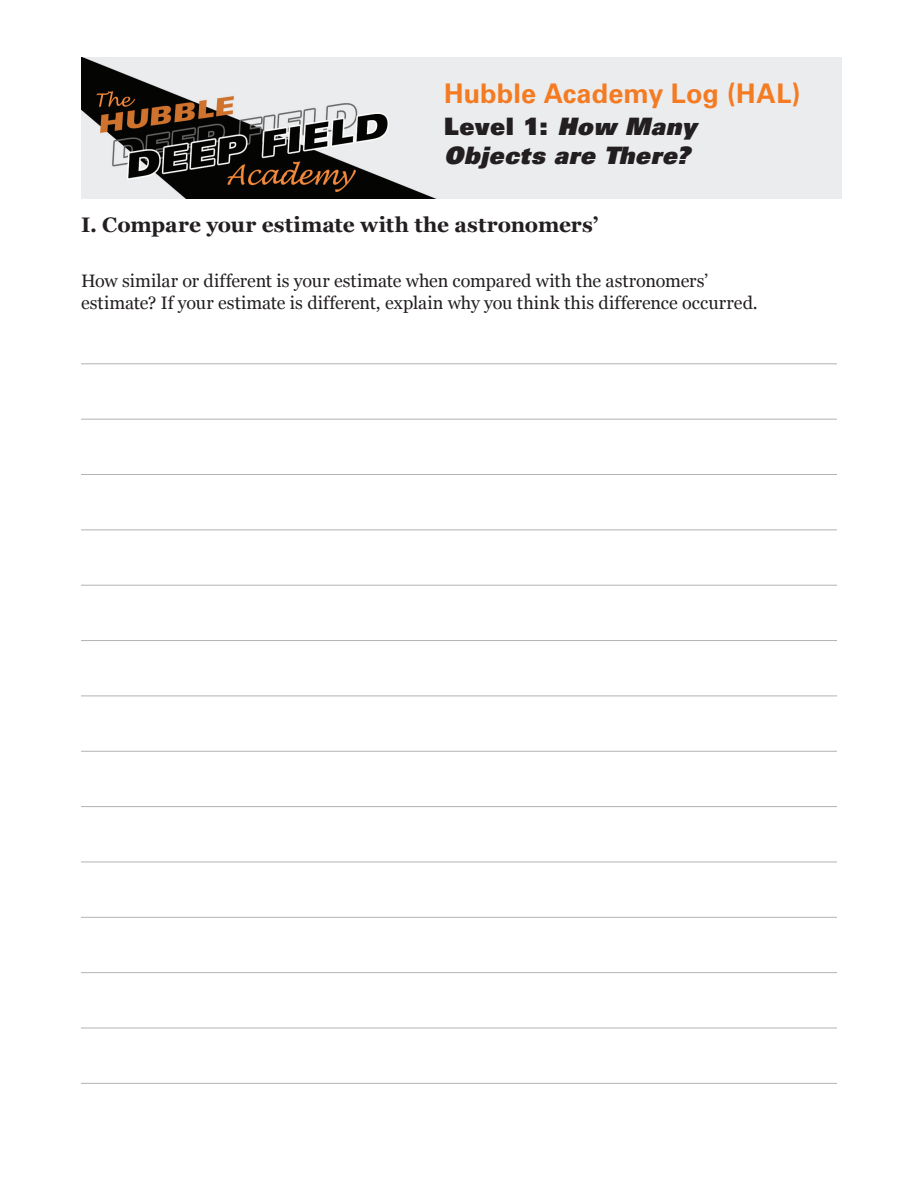
<style>
.page{position:relative;width:918px;height:1188px;background:#fff}
.page>*{position:absolute;margin:0;border:0;box-sizing:border-box;transform-origin:0 0}
.t1{font:700 27px "Univers LT Std";letter-spacing:.005em;color:#f47b21}
.t2{font:24px "Univers LT Std X Black Obl";letter-spacing:.02em;color:#231f20}
.t3{font:24px "Univers LT Std X Black";letter-spacing:.02em;color:#231f20}
.t4{font:700 21px "Georgia";color:#231f20}
.t5{font:18px/21.6px "Georgia";color:#231f20}
.s1{font-family:"Univers LT Std X Black Obl"}
</style>
<div class="page">
<img style="left:81px;top:58px;width:760px;height:140px">
<hr style="left:81px;top:363px;width:756px;height:1px;background:#b2b3b7">
<hr style="left:81px;top:419px;width:756px;height:1px;background:#b2b3b7">
<hr style="left:81px;top:474px;width:756px;height:1px;background:#b2b3b7">
<hr style="left:81px;top:529px;width:756px;height:1px;background:#b2b3b7">
<hr style="left:81px;top:585px;width:756px;height:1px;background:#b2b3b7">
<hr style="left:81px;top:640px;width:756px;height:1px;background:#b2b3b7">
<hr style="left:81px;top:696px;width:756px;height:1px;background:#b2b3b7">
<hr style="left:81px;top:751px;width:756px;height:1px;background:#b2b3b7">
<hr style="left:81px;top:806px;width:756px;height:1px;background:#b2b3b7">
<hr style="left:81px;top:862px;width:756px;height:1px;background:#b2b3b7">
<hr style="left:81px;top:917px;width:756px;height:1px;background:#b2b3b7">
<hr style="left:81px;top:972px;width:756px;height:1px;background:#b2b3b7">
<hr style="left:81px;top:1028px;width:756px;height:1px;background:#b2b3b7">
<hr style="left:81px;top:1083px;width:756px;height:1px;background:#b2b3b7">
<h1 class="t1" style="left:444px;top:78px;width:358px">Hubble Academy Log (HAL)</h1>
<h2 class="t3" style="left:444px;top:111px;width:254px">Level 1: <span class="s1">How Many</span></h2>
<h2 class="t2" style="left:444px;top:140px;width:247px">Objects are There?</h2>
<p class="t4" style="left:81px;top:211px;width:519px">I. Compare your estimate with the astronomers’</p>
<p class="t5" style="left:81px;top:271px;width:678px">How similar or different is your estimate when compared with the astronomers’ estimate? If your estimate is different, explain why you think this difference occurred.</p>
</div>
